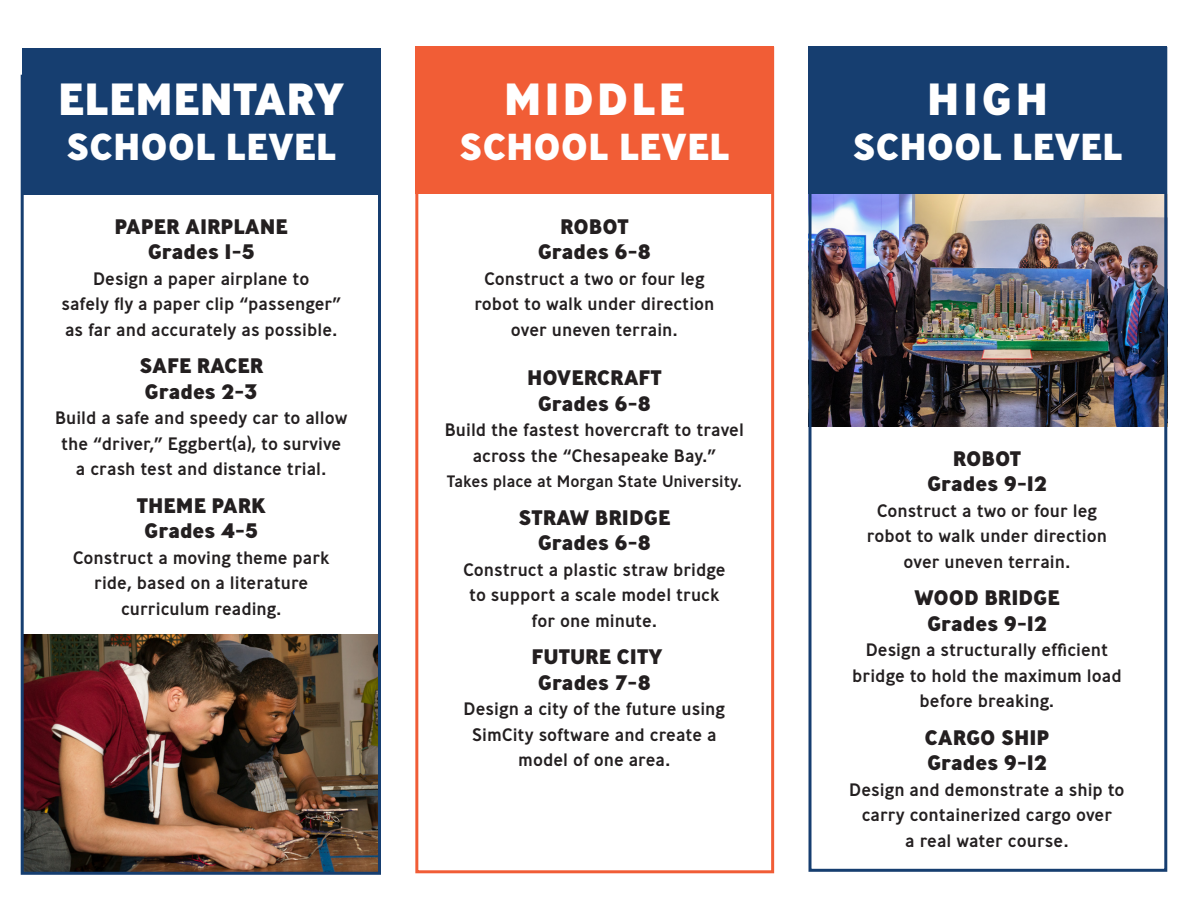
<style>
.page{position:relative;width:1188px;height:918px;background:#fff}
.page>*{position:absolute;margin:0;border:0;box-sizing:border-box;transform-origin:0 0}
.t1{font:800 45px "Ministry";color:#fff}
.t2{font:800 37.5px "Ministry";color:#fff}
.t3{font:800 21px "Ministry";color:#231f20}
.t4{font:500 18px/25.5px "Ministry";color:#231f20;text-align:center}
.t5{font:500 16.5px "Ministry";color:#231f20}
</style>
<div class="page">
<img style="left:812px;top:194px;width:351px;height:233px">
<img style="left:25px;top:634px;width:352px;height:237px">
<div style="left:21px;top:75px;width:360px;height:800px;border:3px solid #163e70"></div>
<div style="left:22px;top:48px;width:359px;height:146px;background:#163e70"></div>
<div style="left:415px;top:47px;width:359px;height:826px;border:3px solid #f15d36"></div>
<div style="left:415px;top:47px;width:359px;height:147px;background:#f15d36"></div>
<div style="left:808px;top:47px;width:359px;height:825px;border:3px solid #163e70"></div>
<div style="left:808px;top:47px;width:359px;height:147px;background:#163e70"></div>
<p class="t1" style="left:58px;top:69px;width:288px">ELEMENTARY</p>
<p class="t2" style="left:66px;top:122px;width:272px">SCHOOL LEVEL</p>
<p class="t3" style="left:115px;top:212px;width:175px">PAPER AIRPLANE</p>
<p class="t3" style="left:148px;top:238px;width:109px">Grades 1-5</p>
<p class="t4" style="left:61px;top:265px;width:281px">Design a paper airplane to<br>safely fly a paper clip “passenger” as far and accurately as possible.</p>
<p class="t3" style="left:139px;top:352px;width:125px">SAFE RACER</p>
<p class="t3" style="left:145px;top:377px;width:115px">Grades 2-3</p>
<p class="t4" style="left:55px;top:405px;width:294px">Build a safe and speedy car to allow the “driver,” Eggbert(a), to survive a crash test and distance trial.</p>
<p class="t3" style="left:137px;top:491px;width:130px">THEME PARK</p>
<p class="t3" style="left:144px;top:517px;width:116px">Grades 4-5</p>
<p class="t4" style="left:73px;top:544px;width:259px">Construct a moving theme park ride, based on a literature curriculum reading.</p>
<p class="t1" style="left:504px;top:69px;width:182px">MIDDLE</p>
<p class="t2" style="left:459px;top:122px;width:272px">SCHOOL LEVEL</p>
<p class="t3" style="left:560px;top:212px;width:70px">ROBOT</p>
<p class="t3" style="left:538px;top:238px;width:115px">Grades 6-8</p>
<p class="t4" style="left:474px;top:265px;width:242px">Construct a two or four leg robot to walk under direction over uneven terrain.</p>
<p class="t3" style="left:527px;top:364px;width:136px">HOVERCRAFT</p>
<p class="t3" style="left:538px;top:389px;width:115px">Grades 6-8</p>
<p class="t4" style="left:445px;top:417px;width:301px">Build the fastest hovercraft to travel across the “Chesapeake Bay.”</p>
<p class="t5" style="left:447px;top:471px;width:297px">Takes place at Morgan State University.</p>
<p class="t3" style="left:519px;top:503px;width:153px">STRAW BRIDGE</p>
<p class="t3" style="left:538px;top:529px;width:115px">Grades 6-8</p>
<p class="t4" style="left:463px;top:556px;width:264px">Construct a plastic straw bridge to support a scale model truck for one minute.</p>
<p class="t3" style="left:532px;top:643px;width:133px">FUTURE CITY</p>
<p class="t3" style="left:538px;top:668px;width:115px">Grades 7-8</p>
<p class="t4" style="left:464px;top:696px;width:263px">Design a city of the future using<br>SimCity software and create a model of one area.</p>
<p class="t1" style="left:927px;top:69px;width:123px">HIGH</p>
<p class="t2" style="left:852px;top:122px;width:272px">SCHOOL LEVEL</p>
<p class="t3" style="left:953px;top:444px;width:70px">ROBOT</p>
<p class="t3" style="left:927px;top:470px;width:121px">Grades 9-12</p>
<p class="t4" style="left:867px;top:497px;width:242px">Construct a two or four leg robot to walk under direction over uneven terrain.</p>
<p class="t3" style="left:914px;top:584px;width:147px">WOOD BRIDGE</p>
<p class="t3" style="left:927px;top:609px;width:121px">Grades 9-12</p>
<p class="t4" style="left:852px;top:637px;width:271px">Design a structurally efficient bridge to hold the maximum load before breaking.</p>
<p class="t3" style="left:924px;top:723px;width:127px">CARGO SHIP</p>
<p class="t3" style="left:927px;top:749px;width:121px">Grades 9-12</p>
<p class="t4" style="left:849px;top:776px;width:277px">Design and demonstrate a ship to carry containerized cargo over<br>a real water course.</p>
</div>
